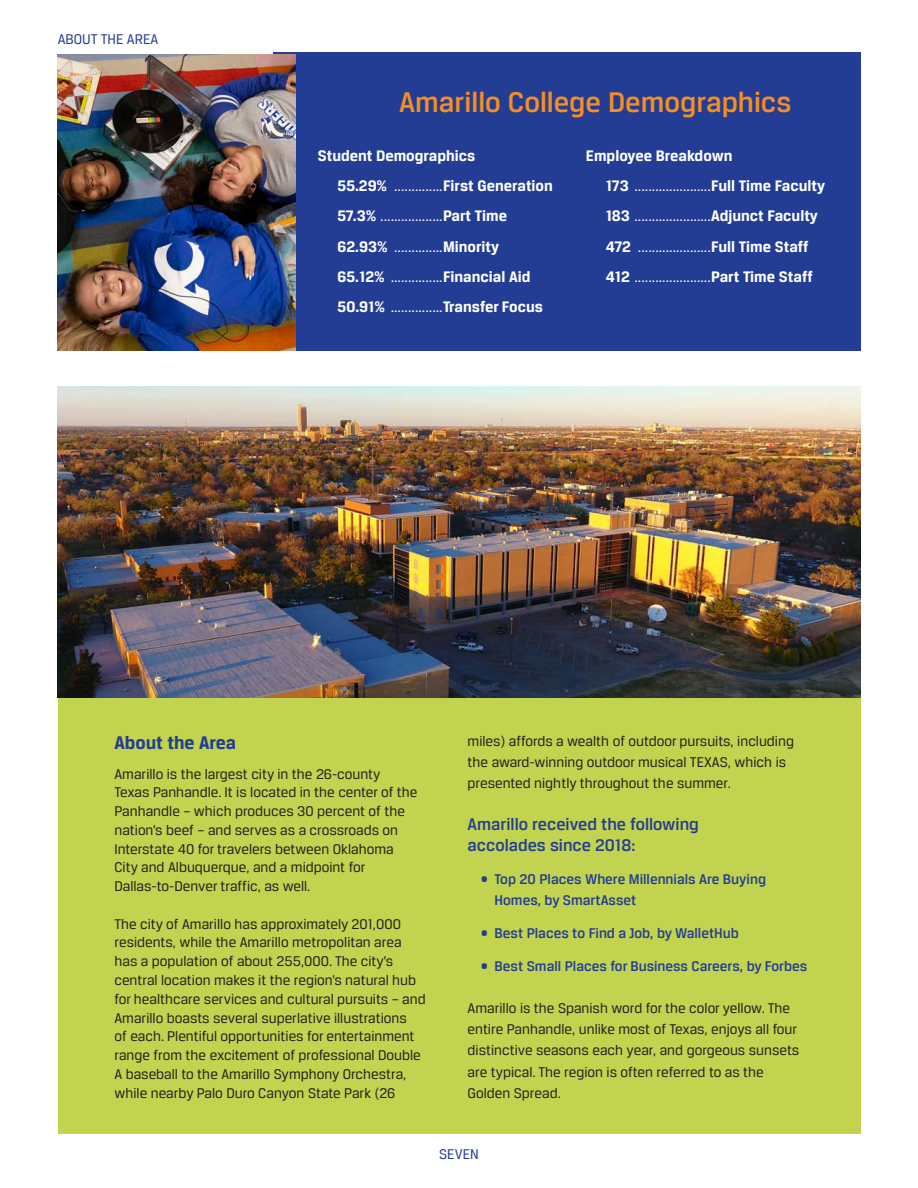
<style>
.page{position:relative;width:918px;height:1188px;background:#fff}
.page>*{position:absolute;margin:0;border:0;box-sizing:border-box;transform-origin:0 0}
.t1{font:500 30.3px "Breuer Text";color:#f68e21}
.t2{font:700 19.5px "Breuer Text";color:#233d95}
.t3{font:500 18px/21px "Breuer Text";color:#233d95}
.t4{font:16.2px "Breuer Text";color:#fff}
.t5{font:700 16.2px "Breuer Text";color:#fff}
.t6{font:15px/18.8px "Breuer Text";color:#231f20}
.t7{font:500 15px/21px "Breuer Text";color:#233d95}
.t8{font:15px "Breuer Text";color:#233d95}
.s1{font-weight:400}
.s2{font-weight:700}
</style>
<div class="page">
<div style="left:273px;top:53px;width:587px;height:298px;background:#233d95"></div>
<div style="left:58px;top:387px;width:802px;height:747px;background:#c1d34f"></div>
<img style="left:58px;top:387px;width:802px;height:311px">
<img style="left:58px;top:54px;width:238px;height:297px">
<p class="t8" style="left:58px;top:30px;width:102px">ABOUT THE AREA</p>
<p class="t1" style="left:399px;top:85px;width:394px">Amarillo College Demographics</p>
<p class="t5" style="left:318px;top:147px;width:159px">Student Demographics</p>
<p class="t5" style="left:338px;top:176px;width:217px">55.29% <span class="s1">..............</span>First Generation</p>
<p class="t4" style="left:338px;top:207px;width:171px"><span class="s2">57.3%</span> ..................<span class="s2">Part Time</span></p>
<p class="t5" style="left:338px;top:237px;width:163px">62.93% <span class="s1">..............</span>Minority</p>
<p class="t5" style="left:338px;top:268px;width:195px">65.12% <span class="s1">...............</span>Financial Aid</p>
<p class="t5" style="left:338px;top:298px;width:207px">50.91% <span class="s1">...............</span>Transfer Focus</p>
<p class="t5" style="left:586px;top:147px;width:148px">Employee Breakdown</p>
<p class="t4" style="left:606px;top:176px;width:221px"><span class="s2">173</span> ......................<span class="s2">Full Time Faculty</span></p>
<p class="t4" style="left:606px;top:207px;width:214px"><span class="s2">183</span> ......................<span class="s2">Adjunct Faculty</span></p>
<p class="t4" style="left:606px;top:237px;width:204px"><span class="s2">472</span> .....................<span class="s2">Full Time Staff</span></p>
<p class="t4" style="left:606px;top:268px;width:209px"><span class="s2">412</span> ......................<span class="s2">Part Time Staff</span></p>
<p class="t2" style="left:114px;top:732px;width:123px">About the Area</p>
<p class="t6" style="left:114px;top:764px;width:305px">Amarillo is the largest city in the 26-county Texas Panhandle. It is located in the center of the Panhandle – which produces 30 percent of the nation’s beef – and serves as a crossroads on Interstate 40 for travelers between Oklahoma City and Albuquerque, and a midpoint for Dallas-to-Denver traffic, as well.</p>
<p class="t6" style="left:114px;top:914px;width:313px">The city of Amarillo has approximately 201,000 residents, while the Amarillo metropolitan area has a population of about 255,000. The city’s central location makes it the region’s natural hub for healthcare services and cultural pursuits – and Amarillo boasts several superlative illustrations<br>of each. Plentiful opportunities for entertainment range from the excitement of professional Double A baseball to the Amarillo Symphony Orchestra, while nearby Palo Duro Canyon State Park (26</p>
<p class="t6" style="left:468px;top:730px;width:328px;line-height:21px">miles) affords a wealth of outdoor pursuits, including the award-winning outdoor musical TEXAS, which is presented nightly throughout the summer.</p>
<p class="t3" style="left:468px;top:813px;width:233px">Amarillo received the following accolades since 2018:</p>
<p class="t7" style="left:495px;top:868px;width:273px;text-indent:-13px">• Top 20 Places Where Millennials Are Buying<br>Homes, by SmartAsset</p>
<p class="t7" style="left:481px;top:923px;width:259px">• Best Places to Find a Job, by WalletHub</p>
<p class="t7" style="left:481px;top:956px;width:328px">• Best Small Places for Business Careers, by Forbes</p>
<p class="t6" style="left:468px;top:998px;width:333px;line-height:21px">Amarillo is the Spanish word for the color yellow. The entire Panhandle, unlike most of Texas, enjoys all four distinctive seasons each year, and gorgeous sunsets are typical. The region is often referred to as the Golden Spread.</p>
<p class="t8" style="left:439px;top:1146px;width:41px">SEVEN</p>
</div>
